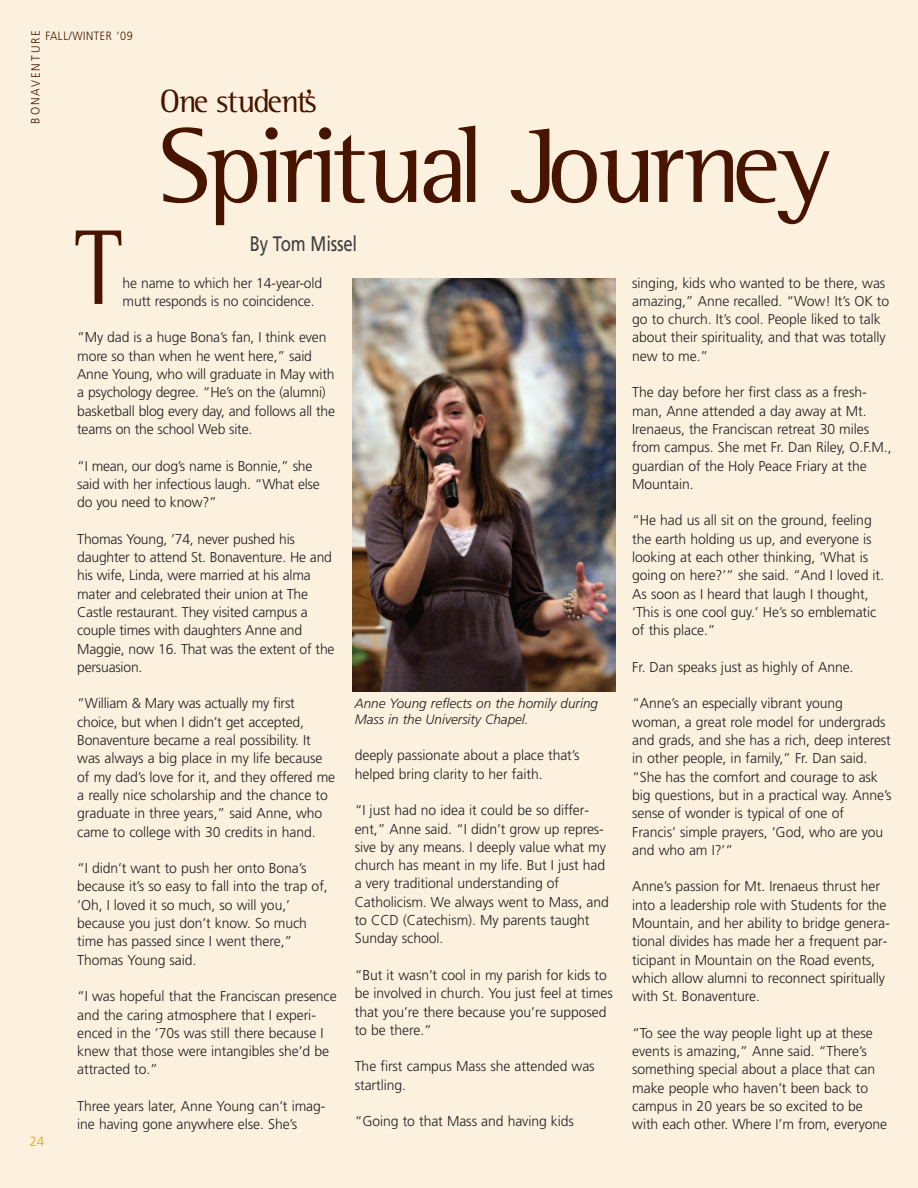
<style>
.page{position:relative;width:918px;height:1188px;background:#fbf1de}
.page>*{position:absolute;margin:0;border:0;box-sizing:border-box;transform-origin:0 0}
.t1{font:108px "Libre Semi Serif SSK";letter-spacing:-.035em;color:#471400}
.t2{font:108px "Libre Semi Serif SSK";letter-spacing:-.035em;color:#471400;scale:.83 1}
.t3{font:32.7px "Libre Semi Serif SSK";letter-spacing:-.035em;color:#471400}
.t4{font:21px "Frutiger";letter-spacing:-.01em;color:#3e3e3f;scale:.8 1}
.t5{font:300 14.25px/18.3px "Frutiger";letter-spacing:-.005em;color:#231f20}
.t6{font:italic 300 13.5px/16.2px "Frutiger";color:#231f20}
.t7{font:300 13.5px "Frutiger";color:#e6a218}
.t8{font:300 12px "Frutiger";letter-spacing:.055em;color:#471400;scale:.9 1}
.t9{font:300 12px "Frutiger";letter-spacing:.17em;color:#471400;scale:.94 1}
</style>
<div class="page">
<img style="left:353px;top:278px;width:263px;height:414px">
<p class="t9" style="left:31px;top:124px;width:101px;rotate:-90deg">BONAVENTURE</p>
<p class="t8" style="left:45px;top:31px;width:99px">FALL/WINTER ‘09</p>
<h2 class="t3" style="left:160px;top:90px;width:158px">One students’</h2>
<h1 class="t1" style="left:160px;top:129px;width:672px">Spiritual Journey</h1>
<p class="t7" style="left:29px;top:1136px;width:17px">24</p>
<h1 class="t2" style="left:74px;top:231px;width:59px">T</h1>
<h3 class="t4" style="left:250px;top:236px;width:136px">By Tom Missel</h3>
<p class="t5" style="left:123px;top:275px;width:201px">he name to which her 14-year-old mutt responds is no coincidence.</p>
<p class="t5" style="left:77px;top:329px;width:259px">“My dad is a huge Bona’s fan, I think even more so than when he went here,” said Anne Young, who will graduate in May with a psychology degree. “He’s on the (alumni) basketball blog every day, and follows all the teams on the school Web site.</p>
<p class="t5" style="left:77px;top:458px;width:244px">“I mean, our dog’s name is Bonnie,” she said with her infectious laugh. “What else do you need to know?”</p>
<p class="t5" style="left:77px;top:531px;width:259px">Thomas Young, ’74, never pushed his daughter to attend St. Bonaventure. He and his wife, Linda, were married at his alma mater and celebrated their union at The Castle restaurant. They visited campus a couple times with daughters Anne and Maggie, now 16. That was the extent of the persuasion.</p>
<p class="t5" style="left:77px;top:695px;width:259px">“William &amp; Mary was actually my first choice, but when I didn’t get accepted, Bonaventure became a real possibility. It was always a big place in my life because of my dad’s love for it, and they offered me a really nice scholarship and the chance to graduate in three years,” said Anne, who came to college with 30 credits in hand.</p>
<p class="t5" style="left:77px;top:860px;width:252px">“I didn’t want to push her onto Bona’s because it’s so easy to fall into the trap of, ‘Oh, I loved it so much, so will you,’ because you just don’t know. So much time has passed since I went there,” Thomas Young said.</p>
<p class="t5" style="left:77px;top:988px;width:261px">“I was hopeful that the Franciscan presence and the caring atmosphere that I experi&shy;enced in the ’70s was still there because I knew that those were intangibles she’d be attracted to.”</p>
<p class="t5" style="left:77px;top:1098px;width:250px">Three years later, Anne Young can’t imag&shy;ine having gone anywhere else. She’s</p>
<p class="t6" style="left:355px;top:696px;width:245px">Anne Young reflects on the homily during<br>Mass in the University Chapel.</p>
<p class="t5" style="left:355px;top:747px;width:226px">deeply passionate about a place that’s helped bring clarity to her faith.</p>
<p class="t5" style="left:355px;top:802px;width:256px">“I just had no idea it could be so differ&shy;ent,” Anne said. “I didn’t grow up repres&shy;sive by any means. I deeply value what my church has meant in my life. But I just had a very traditional understanding of Catholicism. We always went to Mass, and to CCD (Catechism). My parents taught Sunday school.</p>
<p class="t5" style="left:355px;top:967px;width:260px">“But it wasn’t cool in my parish for kids to be involved in church. You just feel at times that you’re there because you’re supposed to be there.”</p>
<p class="t5" style="left:355px;top:1058px;width:241px">The first campus Mass she attended was startling.</p>
<p class="t5" style="left:355px;top:1113px;width:221px">“Going to that Mass and having kids</p>
<p class="t5" style="left:632px;top:275px;width:259px">singing, kids who wanted to be there, was amazing,” Anne recalled. “Wow! It’s OK to go to church. It’s cool. People liked to talk about their spirituality, and that was totally new to me.”</p>
<p class="t5" style="left:632px;top:384px;width:261px">The day before her first class as a fresh&shy;man, Anne attended a day away at Mt.<br>Irenaeus, the Franciscan retreat 30 miles from campus. She met Fr. Dan Riley, O.F.M., guardian of the Holy Peace Friary at the Mountain.</p>
<p class="t5" style="left:632px;top:512px;width:253px">“He had us all sit on the ground, feeling the earth holding us up, and everyone is looking at each other thinking, ‘What is going on here?’” she said. “And I loved it.<br>As soon as I heard that laugh I thought, ‘This is one cool guy.’ He’s so emblematic of this place.”</p>
<p class="t5" style="left:632px;top:659px;width:223px">Fr. Dan speaks just as highly of Anne.</p>
<p class="t5" style="left:632px;top:695px;width:261px">“Anne’s an especially vibrant young woman, a great role model for undergrads and grads, and she has a rich, deep interest in other people, in family,” Fr. Dan said. “She has the comfort and courage to ask big questions, but in a practical way. Anne’s sense of wonder is typical of one of<br>Francis’ simple prayers, ‘God, who are you and who am I?’”</p>
<p class="t5" style="left:632px;top:878px;width:259px">Anne’s passion for Mt. Irenaeus thrust her into a leadership role with Students for the Mountain, and her ability to bridge genera&shy;tional divides has made her a frequent par&shy;ticipant in Mountain on the Road events, which allow alumni to reconnect spiritually with St. Bonaventure.</p>
<p class="t5" style="left:632px;top:1025px;width:256px">“To see the way people light up at these events is amazing,” Anne said. “There’s something special about a place that can make people who haven’t been back to campus in 20 years be so excited to be with each other. Where I’m from, everyone</p>
</div>
